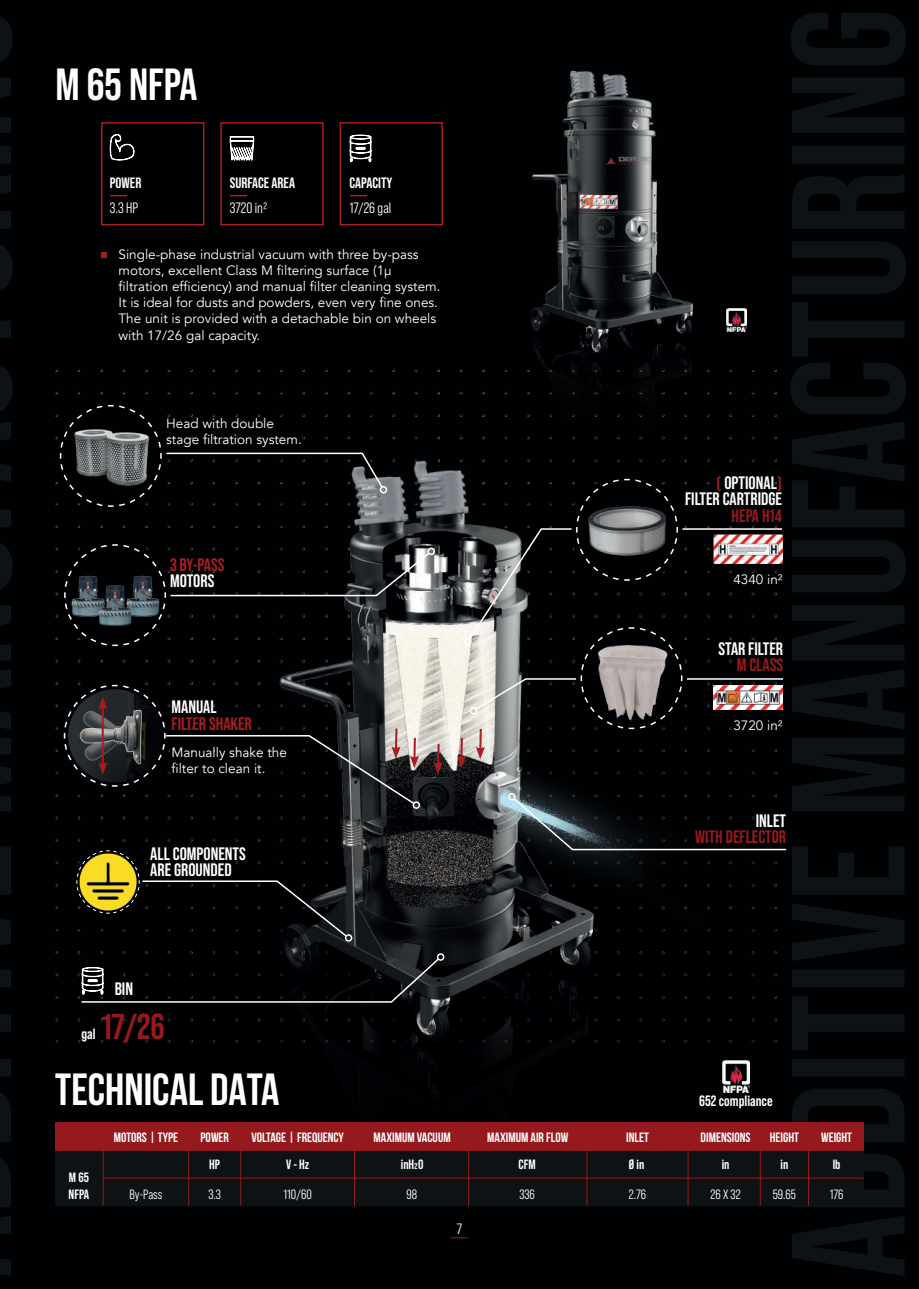
<style>
.page{position:relative;width:919px;height:1289px;background:#fff}
.page>*{position:absolute;margin:0;border:0;box-sizing:border-box;transform-origin:0 0}
.t1{font:700 45px "Bebas Neue";color:#fff}
.t2{font:700 45px "Bebas Neue Pro";color:#fff}
.t3{font:700 36px "Bebas Neue Pro";color:#961a1d}
.t4{font:700 18px/16.5px "Bebas Neue Pro";color:#fff}
.t5{font:700 18px "Bebas Neue Pro";color:#961a1d}
.t6{font:700 18px "Bebas Neue Pro";color:#a81d21}
.t7{font:700 15px "Bebas Neue Pro";color:#fff}
.t8{font:15px "Bebas Neue Pro Middle";color:#fff}
.t9{font:13.5px/16.2px "Avenir";color:#fff}
.t10{font:700 13.5px "Bebas Neue";color:#fff}
.t11{font:13.5px "Bebas Neue Pro Middle";color:#fff}
.t12{font:700 13.5px/16.2px "Bebas Neue Pro";color:#fff}
.s1{color:#a81d21}
</style>
<div class="page">
<div style="left:0;top:0;width:918px;height:1288px;background:#000103"></div>
<svg style="left:0;top:16px;width:13px;height:1260px"></svg>
<svg style="left:790px;top:13px;width:116px;height:1263px;fill:#0b1012"></svg>
<svg style="left:450px;top:1237px;width:18px;height:1px"></svg>
<img style="left:0;top:444px;width:889px;height:758px">
<div style="left:427px;top:547px;width:8px;height:8px;border:2px solid #fff;border-radius:50%"></div>
<div style="left:60px;top:539px;width:110px;height:111px;background:#000103;border-radius:50%"></div>
<svg style="left:63px;top:543px;width:368px;height:104px"></svg>
<img style="left:68px;top:548px;width:94px;height:93px;border-radius:47px">
<div style="left:380px;top:486px;width:7px;height:7px;border:2px solid #fff;border-radius:50%"></div>
<div style="left:55px;top:400px;width:111px;height:111px;background:#000103;border-radius:50%"></div>
<svg style="left:59px;top:404px;width:325px;height:103px"></svg>
<div style="left:64px;top:409px;width:93px;height:93px;background:#000103;border-radius:50%"></div>
<img style="left:69px;top:413px;width:86px;height:86px">
<div style="left:101px;top:122px;width:103px;height:103px;background:#000103;border:2px solid #a81d21"></div>
<div style="left:220px;top:122px;width:104px;height:103px;background:#000103;border:2px solid #a81d21"></div>
<div style="left:339px;top:122px;width:104px;height:103px;background:#000103;border:2px solid #a81d21"></div>
<svg style="left:109px;top:134px;width:26px;height:27px"></svg>
<svg style="left:229px;top:124px;width:25px;height:37px"></svg>
<div style="left:350px;top:135px;width:21px;height:4px;border:1px solid #fff;border-radius:50%"></div>
<svg style="left:349px;top:136px;width:23px;height:26px"></svg>
<svg style="left:110px;top:195px;width:17px;height:1px"></svg>
<svg style="left:230px;top:195px;width:17px;height:1px"></svg>
<svg style="left:350px;top:195px;width:17px;height:1px"></svg>
<svg style="left:101px;top:252px;width:5px;height:5px"></svg>
<div style="left:55px;top:1178px;width:808px;height:27px;background:#0d1214"></div>
<div style="left:55px;top:1122px;width:808px;height:28px;background:#961a1d"></div>
<div style="left:55px;top:1150px;width:808px;height:28px;background:#0d1214"></div>
<hr style="left:103px;top:1122px;width:1px;height:83px;background:#961a1d">
<hr style="left:103px;top:1177px;width:760px;height:1px;background:#961a1d">
<hr style="left:188px;top:1122px;width:1px;height:83px;background:#961a1d">
<hr style="left:240px;top:1122px;width:1px;height:83px;background:#961a1d">
<hr style="left:354px;top:1122px;width:1px;height:83px;background:#961a1d">
<hr style="left:468px;top:1122px;width:1px;height:83px;background:#961a1d">
<hr style="left:586px;top:1122px;width:1px;height:83px;background:#961a1d">
<hr style="left:687px;top:1122px;width:1px;height:83px;background:#961a1d">
<hr style="left:759px;top:1122px;width:1px;height:83px;background:#961a1d">
<hr style="left:808px;top:1122px;width:1px;height:83px;background:#961a1d">
<svg style="left:433px;top:742px;width:10px;height:32px"></svg>
<div style="left:412px;top:801px;width:8px;height:7px;border:2px solid #fff;border-radius:50%"></div>
<svg style="left:63px;top:684px;width:356px;height:121px"></svg>
<div style="left:437px;top:953px;width:7px;height:7px;border:2px solid #fff;border-radius:50%"></div>
<div style="left:345px;top:934px;width:7px;height:7px;border:2px solid #fff;border-radius:50%"></div>
<svg style="left:80px;top:956px;width:360px;height:47px"></svg>
<svg style="left:76px;top:849px;width:272px;height:89px"></svg>
<img style="left:79px;top:853px;width:58px;height:57px;border-radius:29px">
<svg style="left:512px;top:796px;width:275px;height:55px"></svg>
<div style="left:508px;top:793px;width:7px;height:7px;border:2px solid #fff;border-radius:50%"></div>
<svg style="left:457px;top:478px;width:327px;height:290px"></svg>
<div style="left:580px;top:483px;width:93px;height:93px;background:#000103;border-radius:50%"></div>
<img style="left:587px;top:502px;width:86px;height:57px">
<img style="left:713px;top:534px;width:69px;height:29px">
<img style="left:722px;top:1060px;width:27px;height:31px">
<img style="left:395px;top:66px;width:455px;height:386px">
<h1 class="t2" style="left:55px;top:59px;width:143px">M 65 NFPA</h1>
<p class="t7" style="left:110px;top:174px;width:33px">POWER</p>
<p class="t8" style="left:110px;top:200px;width:30px">3.3 HP</p>
<p class="t7" style="left:230px;top:174px;width:67px">SURFACE AREA</p>
<p class="t8" style="left:230px;top:200px;width:39px">3720 in2</p>
<p class="t7" style="left:349px;top:174px;width:44px">CAPACITY</p>
<p class="t8" style="left:349px;top:200px;width:43px">17/26 gal</p>
<p class="t9" style="left:118px;top:246px;width:323px">Single-phase industrial vacuum with three by-pass motors, excellent Class M filtering surface (1µ filtration efficiency) and manual filter cleaning system.<br>It is ideal for dusts and powders, even very fine ones.<br>The unit is provided with a detachable bin on wheels with 17/26 gal capacity.</p>
<p class="t9" style="left:166px;top:415px;width:137px">Head with double stage filtration system.</p>
<h3 class="t6" style="left:170px;top:554px;width:56px">3 BY-PASS</h3>
<h3 class="t4" style="left:170px;top:572px;width:46px">MOTORS</h3>
<h3 class="t4" style="left:171px;top:698px;width:47px">MANUAL</h3>
<h3 class="t6" style="left:171px;top:713px;width:82px">FILTER SHAKER</h3>
<p class="t9" style="left:171px;top:744px;width:117px">Manually shake the filter to clean it.</p>
<h3 class="t4" style="left:150px;top:844px;width:97px">ALL COMPONENTS<br>ARE GROUNDED</h3>
<h3 class="t4" style="left:115px;top:979px;width:20px">BIN</h3>
<h2 class="t3" style="left:101px;top:1005px;width:65px">17/26</h2>
<p class="t7" style="left:81px;top:1024px;width:16px">gal</p>
<h1 class="t1" style="left:55px;top:1065px;width:226px">TEchNICAL DATA</h1>
<h3 class="t4" style="left:685px;top:474px;width:98px;text-align:right"><span class="s1">(</span> OPTIONAL<span class="s1">)<br></span>FILTER CARTRIDGE</h3>
<h3 class="t5" style="left:731px;top:505px;width:52px">HEPA H14</h3>
<p class="t9" style="left:733px;top:571px;width:51px">4340 in²</p>
<h3 class="t4" style="left:718px;top:640px;width:66px">STAR FILTER</h3>
<h3 class="t5" style="left:736px;top:654px;width:48px">M CLASS</h3>
<p class="t9" style="left:733px;top:717px;width:51px">3720 in²</p>
<h3 class="t4" style="left:755px;top:811px;width:32px">INLET</h3>
<h3 class="t5" style="left:695px;top:826px;width:92px">WITH DEFLECTOR</h3>
<p class="t7" style="left:699px;top:1091px;width:75px">652 compliance</p>
<p class="t12" style="left:69px;top:1169px;width:22px">M 65<br>NFPA</p>
<p class="t10" style="left:114px;top:1129px;width:66px">MOTORS | TYPE</p>
<p class="t10" style="left:200px;top:1129px;width:30px">POWER</p>
<p class="t12" style="left:209px;top:1155px;width:12px">HP</p>
<p class="t11" style="left:129px;top:1186px;width:34px">By-Pass</p>
<p class="t10" style="left:251px;top:1129px;width:94px">VOLTAGE | FREQUENCY</p>
<p class="t10" style="left:373px;top:1129px;width:79px">MAXIMUM VACUUM</p>
<p class="t10" style="left:487px;top:1129px;width:82px">MAXIMUM AIR FLOW</p>
<p class="t10" style="left:626px;top:1129px;width:24px">INLET</p>
<p class="t10" style="left:700px;top:1129px;width:51px">DIMENSIONS</p>
<p class="t10" style="left:769px;top:1129px;width:31px">HEIGHT</p>
<p class="t10" style="left:821px;top:1129px;width:32px">WEIGHT</p>
<p class="t12" style="left:286px;top:1155px;width:25px">V - Hz</p>
<p class="t12" style="left:401px;top:1155px;width:24px">inH2O</p>
<p class="t12" style="left:518px;top:1155px;width:19px">CFM</p>
<p class="t12" style="left:629px;top:1155px;width:17px">Ø in</p>
<p class="t12" style="left:721px;top:1155px;width:9px">in</p>
<p class="t12" style="left:780px;top:1155px;width:9px">in</p>
<p class="t12" style="left:832px;top:1155px;width:9px">lb</p>
<p class="t11" style="left:208px;top:1186px;width:14px">3.3</p>
<p class="t11" style="left:283px;top:1186px;width:30px">110/60</p>
<p class="t11" style="left:406px;top:1186px;width:12px">98</p>
<p class="t11" style="left:519px;top:1186px;width:17px">336</p>
<p class="t11" style="left:628px;top:1186px;width:19px">2.76</p>
<p class="t11" style="left:710px;top:1186px;width:32px">26 X 32</p>
<p class="t11" style="left:772px;top:1186px;width:25px">59.65</p>
<p class="t11" style="left:829px;top:1186px;width:15px">176</p>
<p class="t8" style="left:457px;top:1219px;width:7px">7</p>
</div>
